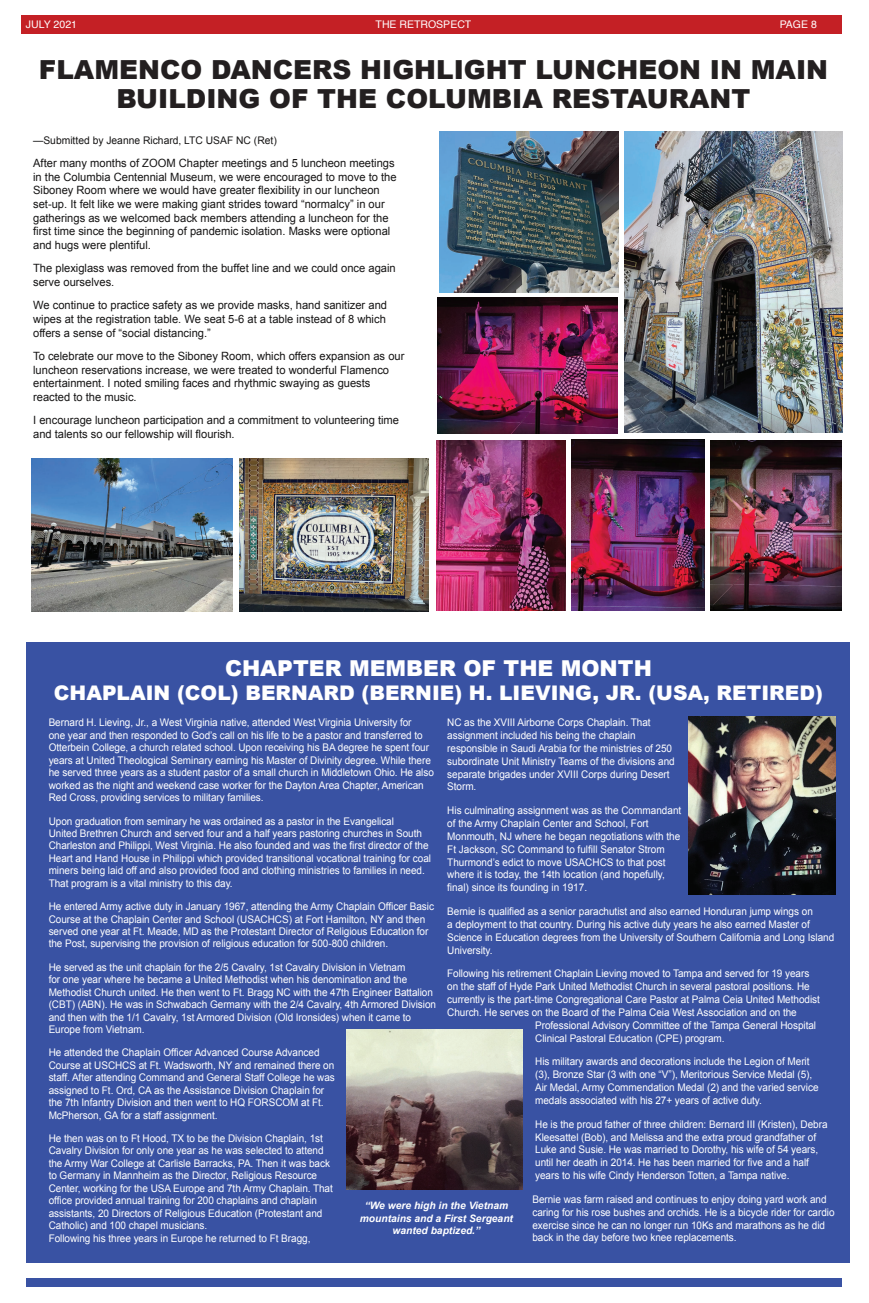
<style>
.page{position:relative;width:869px;height:1303px;background:#fff}
.page>*{position:absolute;margin:0;border:0;box-sizing:border-box;transform-origin:0 0}
.t1{font:900 26.25px/28.9px "Arial";color:#231f20;text-align:center}
.t2{font:900 21.88px "Arial";color:#fff}
.t3{font:900 20.12px "Arial";color:#fff}
.t4{font:11.38px/13.7px "Arial";color:#161515}
.t5{font:10.5px/12.4px "Arial";letter-spacing:-.005em;color:#fff;scale:.95 1}
.t6{font:10.5px "Arial";color:#161515}
.t7{font:10.5px "Helvetica";color:#fff}
.t8{font:italic 700 10.24px/12.2px "Arial";color:#fff;text-align:center}
</style>
<div class="page">
<div style="left:21px;top:15px;width:820px;height:18px;background:#c42025"></div>
<div style="left:27px;top:1277px;width:814px;height:9px;background:#3952a3"></div>
<div style="left:26px;top:641px;width:823px;height:621px;background:#3952a3"></div>
<img style="left:688px;top:716px;width:146px;height:177px">
<img style="left:346px;top:1029px;width:176px;height:160px">
<img style="left:31px;top:459px;width:201px;height:152px">
<img style="left:439px;top:131px;width:179px;height:161px">
<img style="left:437px;top:297px;width:180px;height:136px">
<img style="left:624px;top:131px;width:218px;height:302px">
<img style="left:710px;top:440px;width:131px;height:171px">
<img style="left:239px;top:459px;width:189px;height:152px">
<img style="left:436px;top:440px;width:129px;height:171px">
<img style="left:571px;top:439px;width:133px;height:171px">
<p class="t7" style="left:26px;top:16px;width:52px">JULY 2021</p>
<p class="t7" style="left:375px;top:16px;width:97px">THE RETROSPECT</p>
<p class="t7" style="left:779px;top:16px;width:39px">PAGE 8</p>
<h1 class="t1" style="left:39px;top:55px;width:790px">FLAMENCO DANCERS HIGHLIGHT LUNCHEON IN MAIN<br>BUILDING OF THE COLUMBIA RESTAURANT</h1>
<p class="t6" style="left:33px;top:133px;width:245px">—Submitted by Jeanne Richard, LTC USAF NC (Ret)</p>
<p class="t4" style="left:33px;top:156px;width:365px">After many months of ZOOM Chapter meetings and 5 luncheon meetings in the Columbia Centennial Museum, we were encouraged to move to the Siboney Room where we would have greater flexibility in our luncheon set-up. It felt like we were making giant strides toward “normalcy” in our gatherings as we welcomed back members attending a luncheon for the first time since the beginning of pandemic isolation. Masks were optional and hugs were plentiful.</p>
<p class="t4" style="left:33px;top:261px;width:364px">The plexiglass was removed from the buffet line and we could once again serve ourselves.</p>
<p class="t4" style="left:33px;top:298px;width:355px;text-align:justify">We continue to practice safety as we provide masks, hand sanitizer and wipes at the registration table. We seat 5-6 at a table instead of 8 which offers a sense of “social distancing.”</p>
<p class="t4" style="left:33px;top:349px;width:372px">To celebrate our move to the Siboney Room, which offers expansion as our luncheon reservations increase, we were treated to wonderful Flamenco entertainment. I noted smiling faces and rhythmic swaying as guests reacted to the music.</p>
<p class="t4" style="left:33px;top:413px;width:367px">I encourage luncheon participation and a commitment to volunteering time and talents so our fellowship will flourish.</p>
<h2 class="t2" style="left:225px;top:652px;width:428px">CHAPTER MEMBER OF THE MONTH</h2>
<h3 class="t3" style="left:54px;top:678px;width:770px">CHAPLAIN (COL) BERNARD (BERNIE) H. LIEVING, JR. (USA, RETIRED)</h3>
<p class="t5" style="left:49px;top:716px;width:407px">Bernard H. Lieving, Jr., a West Virginia native, attended West Virginia University for<br>one year and then responded to God’s call on his life to be a pastor and transferred to Otterbein College, a church related school. Upon receiving his BA degree he spent four years at United Theological Seminary earning his Master of Divinity degree. While there he served three years as a student pastor of a small church in Middletown Ohio. He also worked as the night and weekend case worker for the Dayton Area Chapter, American Red Cross, providing services to military families.</p>
<p class="t5" style="left:49px;top:814px;width:404px">Upon graduation from seminary he was ordained as a pastor in the Evangelical<br>United Brethren Church and served four and a half years pastoring churches in South Charleston and Philippi, West Virginia. He also founded and was the first director of the Heart and Hand House in Philippi which provided transitional vocational training for coal miners being laid off and also provided food and clothing ministries to families in need.<br>That program is a vital ministry to this day.</p>
<p class="t5" style="left:49px;top:900px;width:407px">He entered Army active duty in January 1967, attending the Army Chaplain Officer Basic Course at the Chaplain Center and School (USACHCS) at Fort Hamilton, NY and then served one year at Ft. Meade, MD as the Protestant Director of Religious Education for the Post, supervising the provision of religious education for 500-800 children.</p>
<p class="t5" style="left:49px;top:960px;width:409px">He served as the unit chaplain for the 2/5 Cavalry, 1st Cavalry Division in Vietnam<br>for one year where he became a United Methodist when his denomination and the Methodist Church united. He then went to Ft. Bragg NC with the 47th Engineer Battalion (CBT) (ABN). He was in Schwabach Germany with the 2/4 Cavalry, 4th Armored Division and then with the 1/1 Cavalry, 1st Armored Division (Old Ironsides) when it came to Europe from Vietnam.</p>
<p class="t5" style="left:49px;top:1046px;width:303px">He attended the Chaplain Officer Advanced Course Advanced Course at USCHCS at Ft. Wadsworth, NY and remained there on staff. After attending Command and General Staff College he was assigned to Ft. Ord, CA as the Assistance Division Chaplain for the 7th Infantry Division and then went to HQ FORSCOM at Ft.<br>McPherson, GA for a staff assignment.</p>
<p class="t5" style="left:49px;top:1131px;width:300px">He then was on to Ft Hood, TX to be the Division Chaplain, 1st Cavalry Division for only one year as he was selected to attend the Army War College at Carlisle Barracks, PA. Then it was back to Germany in Mannheim as the Director, Religious Resource Center, working for the USA Europe and 7th Army Chaplain. That office provided annual training for 200 chaplains and chaplain assistants, 20 Directors of Religious Education (Protestant and Catholic) and 100 chapel musicians.<br>Following his three years in Europe he returned to Ft Bragg,</p>
<p class="t5" style="left:447px;top:716px;width:241px;line-height:12.8px">NC as the XVIII Airborne Corps Chaplain. That assignment included his being the chaplain responsible in Saudi Arabia for the ministries of 250 subordinate Unit Ministry Teams of the divisions and separate brigades under XVIII Corps during Desert Storm.</p>
<p class="t5" style="left:447px;top:804px;width:248px;line-height:12.8px">His culminating assignment was as the Commandant of the Army Chaplain Center and School, Fort Monmouth, NJ where he began negotiations with the Ft Jackson, SC Command to fulfill Senator Strom Thurmond’s edict to move USACHCS to that post where it is today, the 14th location (and hopefully, final) since its founding in 1917.</p>
<p class="t5" style="left:447px;top:905px;width:408px;line-height:12.8px">Bernie is qualified as a senior parachutist and also earned Honduran jump wings on<br>a deployment to that country. During his active duty years he also earned Master of Science in Education degrees from the University of Southern California and Long Island University.</p>
<p class="t5" style="left:447px;top:967px;width:382px">Following his retirement Chaplain Lieving moved to Tampa and served for 19 years</p>
<p class="t5" style="left:447px;top:980px;width:383px">on the staff of Hyde Park United Methodist Church in several pastoral positions. He</p>
<p class="t5" style="left:447px;top:993px;width:393px">currently is the part-time Congregational Care Pastor at Palma Ceia United Methodist</p>
<p class="t5" style="left:447px;top:1005px;width:369px">Church. He serves on the Board of the Palma Ceia West Association and on the</p>
<p class="t5" style="left:535px;top:1018px;width:297px">Professional Advisory Committee of the Tampa General Hospital</p>
<p class="t5" style="left:535px;top:1031px;width:201px">Clinical Pastoral Education (CPE) program.</p>
<p class="t5" style="left:535px;top:1055px;width:299px;line-height:12.8px">His military awards and decorations include the Legion of Merit (3), Bronze Star (3 with one “V”), Meritorious Service Medal (5), Air Medal, Army Commendation Medal (2) and the varied service medals associated with his 27+ years of active duty.</p>
<p class="t5" style="left:535px;top:1117px;width:309px;line-height:12.8px">He is the proud father of three children: Bernard III (Kristen), Debra Kleesattel (Bob), and Melissa and the extra proud grandfather of Luke and Susie. He was married to Dorothy, his wife of 54 years, until her death in 2014. He has been married for five and a half years to his wife Cindy Henderson Totten, a Tampa native.</p>
<p class="t5" style="left:532px;top:1192px;width:319px;line-height:12.8px">Bernie was farm raised and continues to enjoy doing yard work and caring for his rose bushes and orchids. He is a bicycle rider for cardio exercise since he can no longer run 10Ks and marathons as he did back in the day before two knee replacements.</p>
<p class="t8" style="left:359px;top:1199px;width:155px">“We were high in the Vietnam mountains and a First Sergeant wanted baptized.”</p>
</div>
